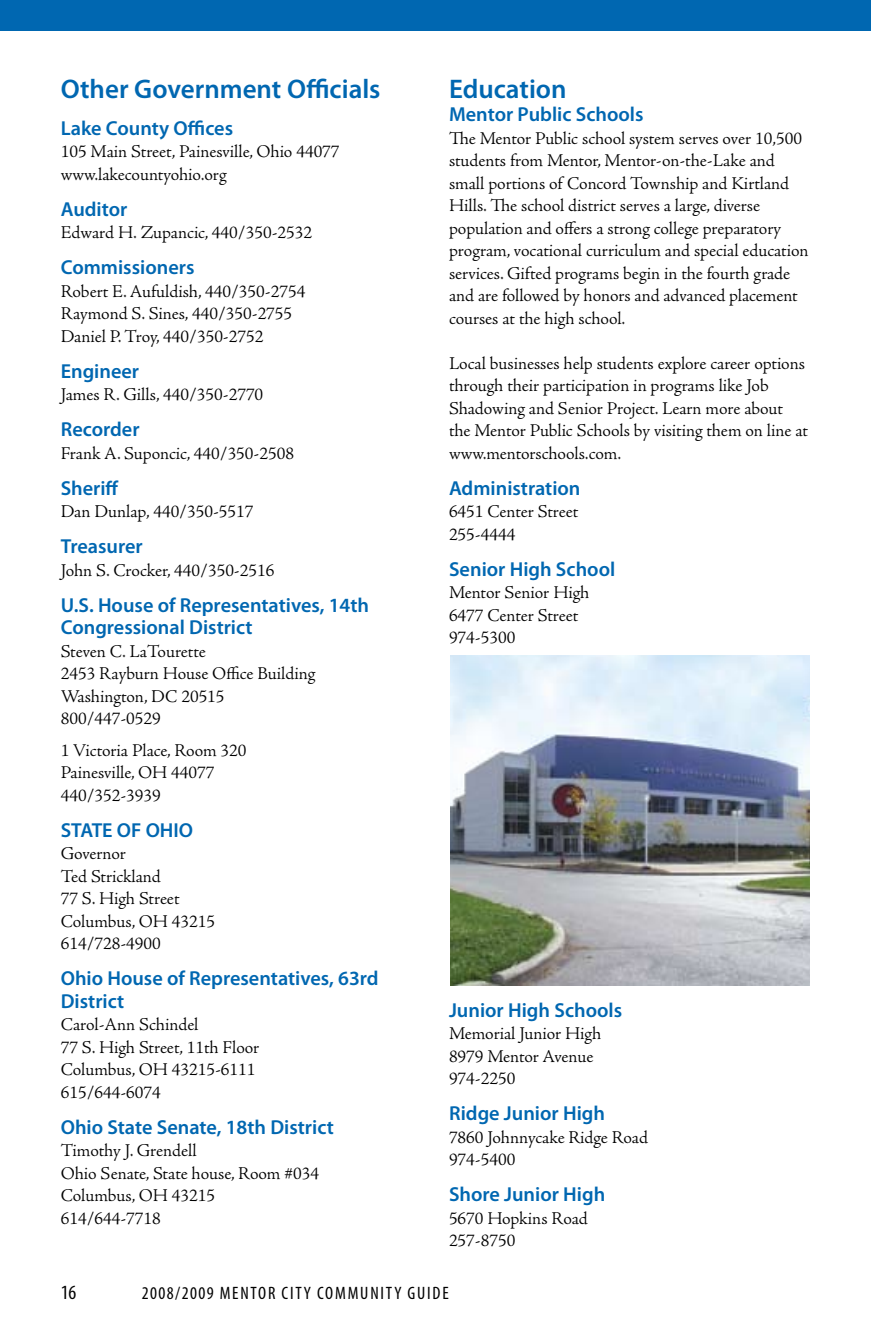
<style>
.page{position:relative;width:871px;height:1337px;background:#fff}
.page>*{position:absolute;margin:0;border:0;box-sizing:border-box;transform-origin:0 0}
.t1{font:600 27px "Myriad Pro";color:#0067b1}
.t2{font:600 20.25px/22.5px "Myriad Pro";color:#0067b1}
.t3{font:condensed 20.25px "Myriad Pro";color:#000}
.t4{font:300 18px/22.5px "Adobe Jenson Pro";color:#000}
.t5{font:condensed 18px "Myriad Pro";letter-spacing:.1em;color:#000}
</style>
<div class="page">
<img style="left:450px;top:655px;width:359px;height:330px">
<div style="left:0;top:0;width:871px;height:30px;background:#0067b1"></div>
<h1 class="t1" style="left:61px;top:72px;width:321px">Other Government Officials</h1>
<p class="t2" style="left:61px;top:116px;width:174px">Lake County Offices</p>
<p class="t4" style="left:61px;top:140px;width:280px">105 Main Street, Painesville, Ohio 44077 www.lakecountyohio.org</p>
<p class="t2" style="left:61px;top:197px;width:68px">Auditor</p>
<p class="t4" style="left:61px;top:221px;width:253px">Edward H. Zupancic, 440/350-2532</p>
<p class="t2" style="left:61px;top:255px;width:135px">Commissioners</p>
<p class="t4" style="left:61px;top:280px;width:246px">Robert E. Aufuldish, 440/350-2754<br>Raymond S. Sines, 440/350-2755<br>Daniel P. Troy, 440/350-2752</p>
<p class="t2" style="left:61px;top:359px;width:80px">Engineer</p>
<p class="t4" style="left:61px;top:383px;width:204px">James R. Gills, 440/350-2770</p>
<p class="t2" style="left:61px;top:417px;width:80px">Recorder</p>
<p class="t4" style="left:61px;top:442px;width:235px">Frank A. Suponcic, 440/350-2508</p>
<p class="t2" style="left:61px;top:476px;width:59px">Sheriff</p>
<p class="t4" style="left:61px;top:500px;width:194px">Dan Dunlap, 440/350-5517</p>
<p class="t2" style="left:61px;top:534px;width:84px">Treasurer</p>
<p class="t4" style="left:61px;top:559px;width:215px">John S. Crocker, 440/350-2516</p>
<p class="t2" style="left:61px;top:593px;width:310px">U.S. House of Representatives, 14th<br>Congressional District</p>
<p class="t4" style="left:61px;top:640px;width:256px">Steven C. LaTourette<br>2453 Rayburn House Office Building<br>Washington, DC 20515<br>800/447-0529</p>
<p class="t4" style="left:61px;top:739px;width:187px">1 Victoria Place, Room 320<br>Painesville, OH 44077<br>440/352-3939</p>
<p class="t2" style="left:61px;top:818px;width:134px">STATE OF OHIO</p>
<p class="t4" style="left:61px;top:842px;width:156px">Governor<br>Ted Strickland<br>77 S. High Street<br>Columbus, OH 43215<br>614/728-4900</p>
<p class="t2" style="left:61px;top:966px;width:319px">Ohio House of Representatives, 63rd<br>District</p>
<p class="t4" style="left:61px;top:1013px;width:200px">Carol-Ann Schindel<br>77 S. High Street, 11th Floor<br>Columbus, OH 43215-6111<br>615/644-6074</p>
<p class="t2" style="left:61px;top:1115px;width:275px">Ohio State Senate, 18th District</p>
<p class="t4" style="left:61px;top:1139px;width:260px">Timothy J. Grendell<br>Ohio Senate, State house, Room #034<br>Columbus, OH 43215<br>614/644-7718</p>
<h1 class="t1" style="left:449px;top:72px;width:119px">Education</h1>
<p class="t2" style="left:449px;top:102px;width:196px">Mentor Public Schools</p>
<p class="t4" style="left:449px;top:127px;width:361px">The Mentor Public school system serves over 10,500 students from Mentor, Mentor-on-the-Lake and small portions of Concord Township and Kirtland Hills. The school district serves a large, diverse population and offers a strong college preparatory program, vocational curriculum and special education services. Gifted programs begin in the fourth grade and are followed by honors and advanced placement courses at the high school.</p>
<p class="t4" style="left:449px;top:352px;width:360px">Local businesses help students explore career options through their participation in programs like Job Shadowing and Senior Project. Learn more about the Mentor Public Schools by visiting them on line at www.mentorschools.com.</p>
<p class="t2" style="left:449px;top:476px;width:133px">Administration</p>
<p class="t4" style="left:449px;top:500px;width:131px">6451 Center Street<br>255-4444</p>
<p class="t2" style="left:449px;top:557px;width:168px">Senior High School</p>
<p class="t4" style="left:449px;top:581px;width:142px">Mentor Senior High<br>6477 Center Street<br>974-5300</p>
<p class="t2" style="left:449px;top:998px;width:175px">Junior High Schools</p>
<p class="t4" style="left:449px;top:1022px;width:154px">Memorial Junior High<br>8979 Mentor Avenue<br>974-2250</p>
<p class="t2" style="left:449px;top:1101px;width:158px">Ridge Junior High</p>
<p class="t4" style="left:449px;top:1126px;width:200px">7860 Johnnycake Ridge Road<br>974-5400</p>
<p class="t2" style="left:449px;top:1182px;width:158px">Shore Junior High</p>
<p class="t4" style="left:449px;top:1207px;width:140px">5670 Hopkins Road<br>257-8750</p>
<p class="t3" style="left:61px;top:1280px;width:17px">16</p>
<p class="t5" style="left:142px;top:1282px;width:308px">2008/2009 MENTOR CITY COMMUNITY GUIDE</p>
</div>
